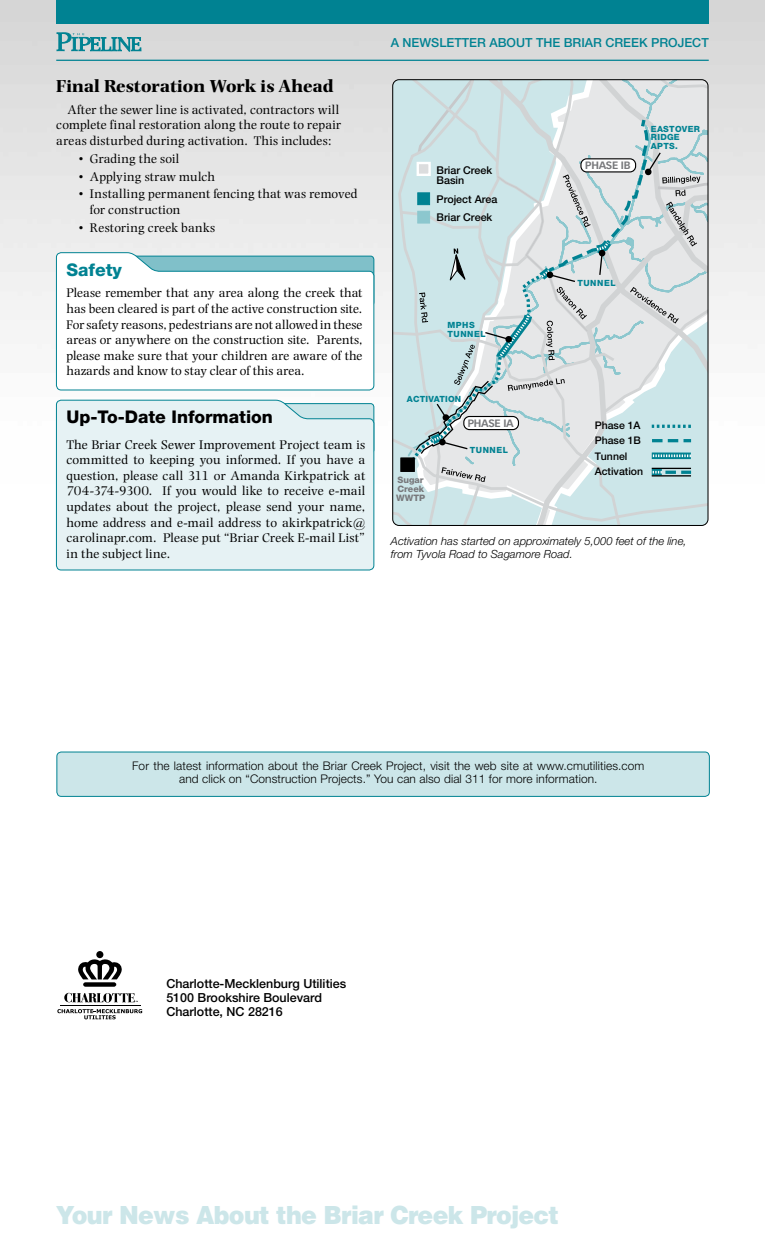
<style>
.page{position:relative;width:765px;height:1260px;background:#fff}
.page>*{position:absolute;margin:0;border:0;box-sizing:border-box;transform-origin:0 0}
.t1{font:900 25px "Helvetica";letter-spacing:-.03em;color:#cce6e9;scale:.95 1}
.t2{font:700 18.12px "Photina";color:#000}
.t3{font:800 17.5px "Helvetica Neue";color:#000}
.t4{font:800 17.5px "Helvetica Neue";color:#008292}
.t5{font:13.12px/15.6px "Photina";letter-spacing:.015em;color:#000;text-align:justify}
.t6{font:500 12.5px/14.4px "Helvetica Neue";color:#000}
.t7{font:500 12.5px "Helvetica Neue";color:#008292}
.t8{font:300 11.88px/12.5px "Helvetica Neue";letter-spacing:.01em;color:#000;text-align:center}
.t9{font:italic 300 11.25px/13.1px "Helvetica Neue";color:#000}
.t10{font:500 10.75px/10.8px "Helvetica Neue";color:#000}
.t11{font:500 10.5px/15.5px "Helvetica Neue";color:#000}
.t12{font:700 10.5px "Vectora LH";letter-spacing:-.025em;color:#77787b}
.t13{font:800 8.88px/8.9px "Helvetica Neue";color:#77787b}
.t14{font:800 8.5px/8.5px "Helvetica Neue";letter-spacing:.03em;color:#008292}
.t15{font:800 8.5px/8.5px "Helvetica Neue";letter-spacing:.065em;color:#008292}
</style>
<div class="page">
<img style="left:0;top:0;width:765px;height:484px">
<div style="left:56px;top:0;width:653px;height:24px;background:#008292"></div>
<svg style="left:57px;top:33px;width:84px;height:19px"></svg>
<hr style="left:56px;top:60px;width:653px;height:1px;background:#008292">
<div style="left:57px;top:752px;width:652px;height:44px;background:#cce6e9;border-radius:5px"></div>
<div style="left:57px;top:752px;width:653px;height:45px;border:1px solid #008292;border-radius:5px"></div>
<div style="left:83px;top:982px;width:33px;height:5px;background:#000;border-radius:2px"></div>
<div style="left:96px;top:951px;width:7px;height:7px;background:#000;border-radius:50%"></div>
<svg style="left:64px;top:993px;width:74px;height:10px"></svg>
<hr style="left:60px;top:1005px;width:80px;height:1px;background:#000">
<svg style="left:78px;top:959px;width:44px;height:20px"></svg>
<svg style="left:57px;top:1009px;width:85px;height:10px"></svg>
<svg style="left:56px;top:252px;width:318px;height:138px"></svg>
<div style="left:56px;top:400px;width:318px;height:170px;background:#e6f2f4"></div>
<svg style="left:394px;top:438px;width:87px;height:86px"></svg>
<svg style="left:493px;top:482px;width:214px;height:42px"></svg>
<svg style="left:398px;top:80px;width:310px;height:402px"></svg>
<div style="left:401px;top:458px;width:14px;height:14px;background:#000"></div>
<h2 class="t2" style="left:56px;top:76px;width:279px">Final Restoration Work is Ahead</h2>
<p class="t5" style="left:56px;top:102px;width:287px;text-align:left;text-indent:11px">After the sewer line is activated, contractors will complete final restoration along the route to repair areas disturbed during activation. This includes:</p>
<p class="t5" style="left:79px;top:151px;width:102px">• Grading the soil</p>
<p class="t5" style="left:79px;top:169px;width:138px">• Applying straw mulch</p>
<p class="t5" style="left:90px;top:186px;width:269px;text-indent:-11px">• Installing permanent fencing that was removed for construction</p>
<p class="t5" style="left:79px;top:220px;width:138px">• Restoring creek banks</p>
<h3 class="t4" style="left:66px;top:259px;width:57px">Safety</h3>
<p class="t5" style="left:66px;top:285px;width:298px">Please remember that any area along the creek that has been cleared is part of the active construction site.<br>For safety reasons, pedestrians are not allowed in these areas or anywhere on the construction site. Parents, please make sure that your children are aware of the hazards and know to stay clear of this area.</p>
<h3 class="t3" style="left:66px;top:407px;width:208px">Up-To-Date Information</h3>
<p class="t5" style="left:66px;top:437px;width:300px">The Briar Creek Sewer Improvement Project team is committed to keeping you informed. If you have a question, please call 311 or Amanda Kirkpatrick at 704-374-9300. If you would like to receive e-mail updates about the project, please send your name, home address and e-mail address to akirkpatrick@ carolinapr.com. Please put “Briar Creek E-mail List” in the subject line.</p>
<p class="t7" style="left:391px;top:35px;width:319px">A NEWSLETTER ABOUT THE BRIAR CREEK PROJECT</p>
<p class="t10" style="left:437px;top:164px;width:57px">Briar Creek<br>Basin</p>
<p class="t10" style="left:437px;top:190px;width:62px;line-height:18.4px">Project Area<br>Briar Creek</p>
<p class="t15" style="left:447px;top:321px;width:40px">MPHS<br>TUNNEL</p>
<p class="t14" style="left:407px;top:395px;width:56px">ACTIVATION</p>
<p class="t12" style="left:468px;top:417px;width:48px">PHASE IA</p>
<p class="t13" style="left:396px;top:476px;width:31px">Sugar<br>Creek<br>WWTP</p>
<p class="t14" style="left:470px;top:446px;width:40px">TUNNEL</p>
<p class="t12" style="left:585px;top:159px;width:47px">PHASE IB</p>
<p class="t14" style="left:651px;top:125px;width:51px">EASTOVER<br>RIDGE<br>APTS.</p>
<p class="t14" style="left:577px;top:279px;width:40px">TUNNEL</p>
<p class="t11" style="left:595px;top:417px;width:50px">Phase 1A<br>Phase 1B<br>Tunnel<br>Activation</p>
<p class="t9" style="left:391px;top:534px;width:297px">Activation has started on approximately 5,000 feet of the line, from Tyvola Road to Sagamore Road.</p>
<p class="t8" style="left:132px;top:759px;width:514px">For the latest information about the Briar Creek Project, visit the web site at www.cmutilities.com and click on “Construction Projects.” You can also dial 311 for more information.</p>
<p class="t6" style="left:166px;top:976px;width:181px">Charlotte-Mecklenburg Utilities<br>5100 Brookshire Boulevard<br>Charlotte, NC 28216</p>
<h1 class="t1" style="left:56px;top:1199px;width:531px">Your News About the Briar Creek Project</h1>
</div>
